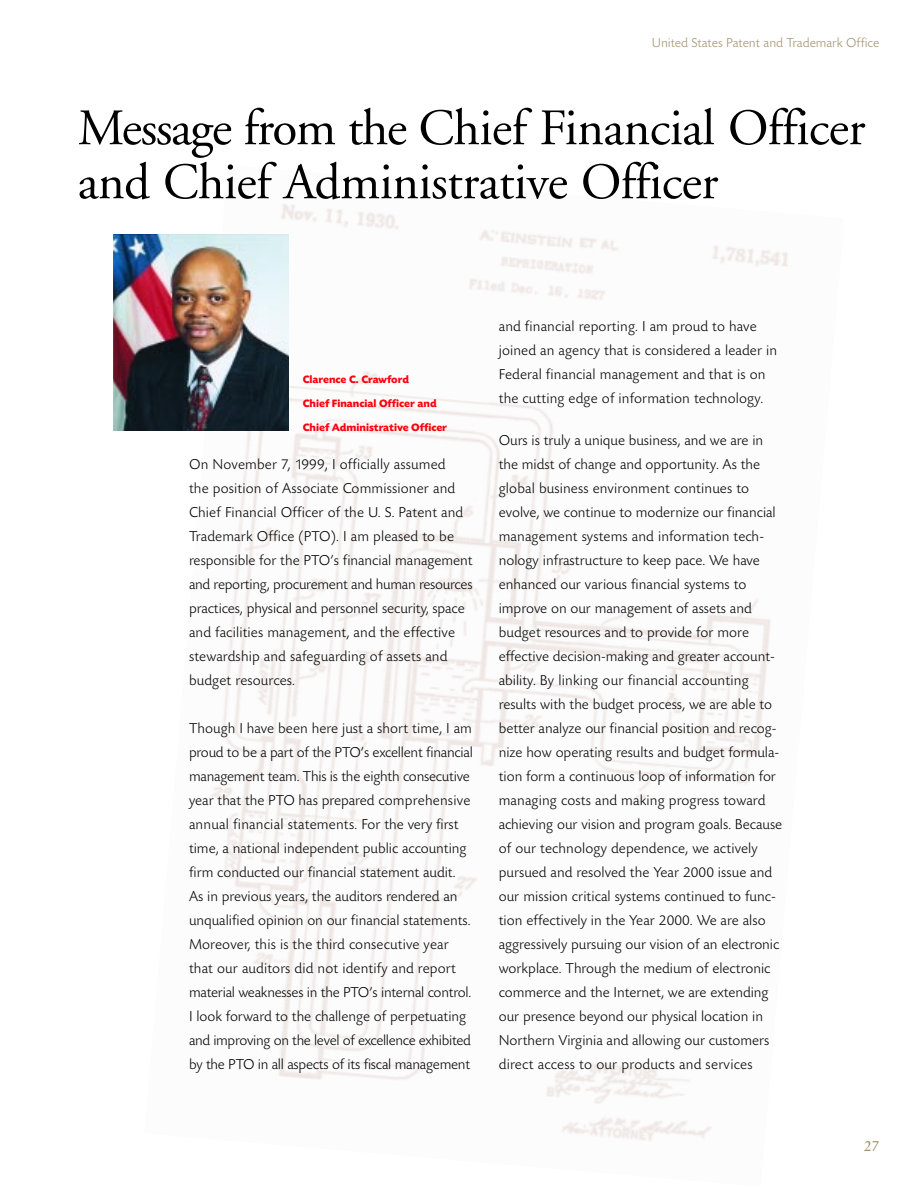
<style>
.page{position:relative;width:918px;height:1188px;background:#fff}
.page>*{position:absolute;margin:0;border:0;box-sizing:border-box;transform-origin:0 0}
.t1{font:51px/54px "Adobe Garamond";letter-spacing:-.01em;color:#000}
.t2{font:300 15px/24px "Today SB";color:#000}
.t3{font:15px "Stempel Garamond";color:#a59171}
.t4{font:300 13.5px "Today SB";color:#a59171}
.t5{font:700 11.25px/24px "Today SB";color:#ff000f}
</style>
<div class="page">
<img style="left:211px;top:204px;width:577px;height:937px">
<img style="left:114px;top:234px;width:175px;height:197px">
<p class="t4" style="left:652px;top:38px;width:229px">United States Patent and Trademark Office</p>
<h1 class="t1" style="left:78px;top:106px;width:789px">Message from the Chief Financial Officer and Chief Administrative Officer</h1>
<p class="t5" style="left:303px;top:369px;width:146px">Clarence C. Crawford<br>Chief Financial Officer and<br>Chief Administrative Officer</p>
<p class="t2" style="left:189px;top:454px;width:285px">On November 7, 1999, I officially assumed<br>the position of Associate Commissioner and Chief Financial Officer of the U. S. Patent and Trademark Office (PTO). I am pleased to be responsible for the PTO’s financial management and reporting, procurement and human resources practices, physical and personnel security, space and facilities management, and the effective stewardship and safeguarding of assets and budget resources.</p>
<p class="t2" style="left:189px;top:718px;width:285px">Though I have been here just a short time, I am proud to be a part of the PTO’s excellent financial management team. This is the eighth consecutive year that the PTO has prepared comprehensive annual financial statements. For the very first time, a national independent public accounting firm conducted our financial statement audit.<br>As in previous years, the auditors rendered an unqualified opinion on our financial statements.<br>Moreover, this is the third consecutive year that our auditors did not identify and report material weaknesses in the PTO’s internal control.<br>I look forward to the challenge of perpetuating and improving on the level of excellence exhibited by the PTO in all aspects of its fiscal management</p>
<p class="t2" style="left:499px;top:316px;width:280px">and financial reporting. I am proud to have joined an agency that is considered a leader in Federal financial management and that is on the cutting edge of information technology.</p>
<p class="t2" style="left:499px;top:430px;width:285px">Ours is truly a unique business, and we are in the midst of change and opportunity. As the global business environment continues to evolve, we continue to modernize our financial management systems and information tech&shy;nology infrastructure to keep pace. We have enhanced our various financial systems to improve on our management of assets and budget resources and to provide for more effective decision-making and greater account&shy;ability. By linking our financial accounting results with the budget process, we are able to better analyze our financial position and recog&shy;nize how operating results and budget formula&shy;tion form a continuous loop of information for managing costs and making progress toward achieving our vision and program goals. Because of our technology dependence, we actively pursued and resolved the Year 2000 issue and our mission critical systems continued to func&shy;tion effectively in the Year 2000. We are also aggressively pursuing our vision of an electronic workplace. Through the medium of electronic commerce and the Internet, we are extending our presence beyond our physical location in Northern Virginia and allowing our customers direct access to our products and services</p>
<p class="t3" style="left:864px;top:1139px;width:16px">27</p>
</div>
